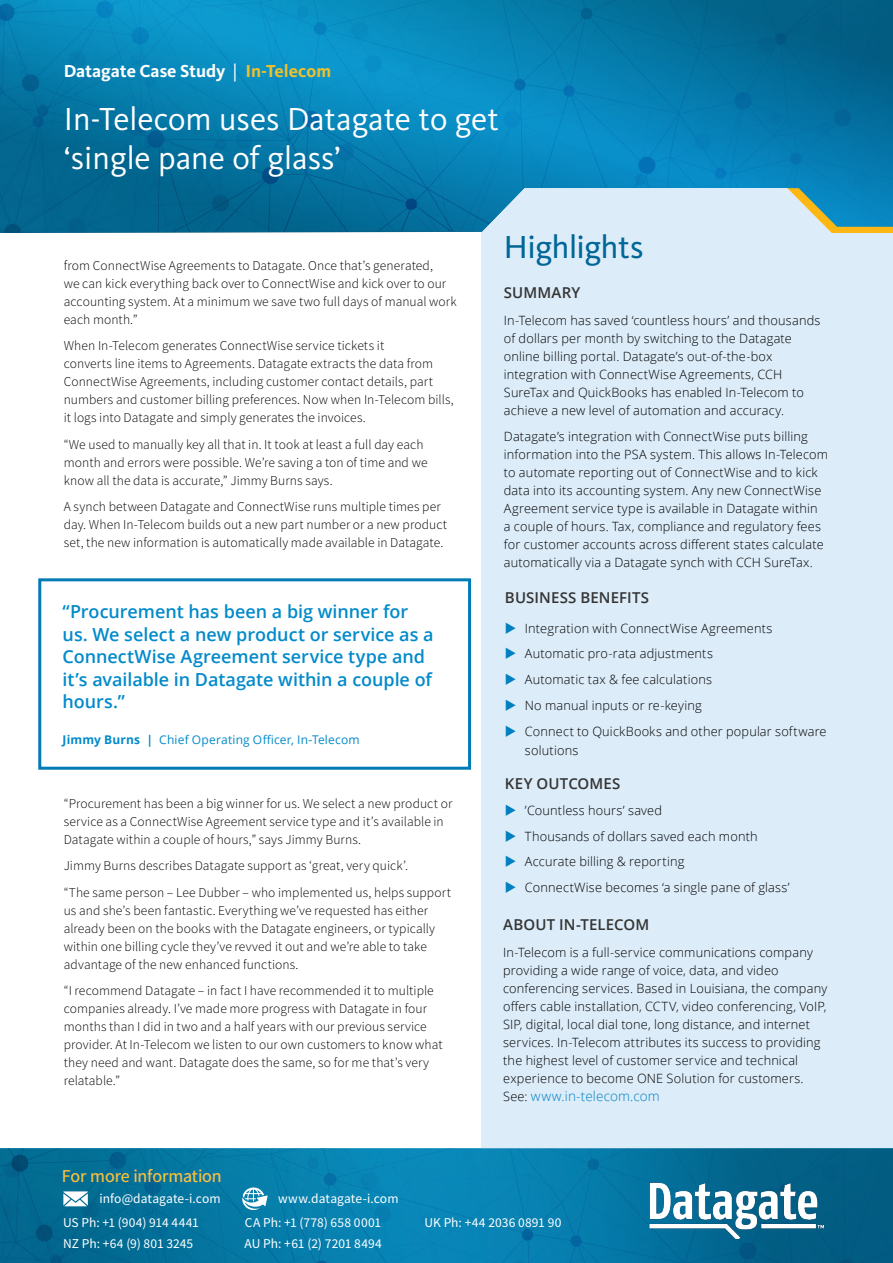
<style>
.page{position:relative;width:893px;height:1263px;background:#fff}
.page>*{position:absolute;margin:0;border:0;box-sizing:border-box;transform-origin:0 0}
.t1{font:33px/39px "Kievit OT";color:#fff}
.t2{font:33px "Kievit OT";letter-spacing:-.015em;color:#016698}
.t3{font:600 18px/22.5px "Open Sans";color:#038aca}
.t4{font:700 18px "Kievit OT";color:#fff}
.t5{font:18px "Source Sans Pro";letter-spacing:-.005em;color:#fdb714}
.t6{font:600 15px "Open Sans";letter-spacing:.005em;color:#343433}
.t7{font:300 13.5px/18px "Source Sans Pro";letter-spacing:.005em;color:#000}
.t8{font:13.5px "Source Sans Pro";letter-spacing:.005em;color:#fff}
.t9{font:300 13.5px "Open Sans";letter-spacing:.01em;color:#0080c0}
.t10{font:300 12.75px/18px "Open Sans";letter-spacing:.015em;color:#000}
.t11{font:12px "Open Sans";letter-spacing:.015em;color:#038aca}
.s1{font-weight:400}
.s2{color:#eec02d}
.s3{font-weight:700}
.s4{font-size:12.75px;color:#000}
</style>
<div class="page">
<div style="left:38px;top:578px;width:433px;height:192px;border:3px solid #007bb5"></div>
<img style="left:0;top:0;width:893px;height:188px">
<svg style="left:0;top:188px;width:481px;height:45px;background:#056892"></svg>
<div style="left:481px;top:188px;width:412px;height:960px;background:#dcecf9"></div>
<img style="left:0;top:1148px;width:893px;height:115px">
<svg style="left:63px;top:1191px;width:25px;height:15px"></svg>
<svg style="left:242px;top:1187px;width:26px;height:24px"></svg>
<svg style="left:506px;top:622px;width:10px;height:11px"></svg>
<svg style="left:506px;top:648px;width:10px;height:11px"></svg>
<svg style="left:506px;top:673px;width:10px;height:12px"></svg>
<svg style="left:506px;top:699px;width:10px;height:12px"></svg>
<svg style="left:506px;top:725px;width:10px;height:11px"></svg>
<svg style="left:506px;top:804px;width:10px;height:12px"></svg>
<svg style="left:506px;top:830px;width:10px;height:11px"></svg>
<svg style="left:506px;top:856px;width:10px;height:11px"></svg>
<svg style="left:506px;top:881px;width:10px;height:12px"></svg>
<h2 class="t4" style="left:64px;top:61px;width:269px">Datagate Case Study <span class="s1">|</span> <span class="s2">In-Telecom</span></h2>
<h1 class="t1" style="left:64px;top:100px;width:437px">In-Telecom uses Datagate to get ‘single pane of glass’</h1>
<p class="t7" style="left:64px;top:256px;width:394px">from ConnectWise Agreements to Datagate. Once that’s generated,<br>we can kick everything back over to ConnectWise and kick over to our accounting system. At a minimum we save two full days of manual work each month.”</p>
<p class="t7" style="left:64px;top:337px;width:391px">When In-Telecom generates ConnectWise service tickets it<br>converts line items to Agreements. Datagate extracts the data from ConnectWise Agreements, including customer contact details, part numbers and customer billing preferences. Now when In-Telecom bills, it logs into Datagate and simply generates the invoices.</p>
<p class="t7" style="left:64px;top:435px;width:365px">“We used to manually key all that in. It took at least a full day each month and errors were possible. We’re saving a ton of time and we know all the data is accurate,” Jimmy Burns says.</p>
<p class="t7" style="left:64px;top:497px;width:385px">A synch between Datagate and ConnectWise runs multiple times per day. When In-Telecom builds out a new part number or a new product set, the new information is automatically made available in Datagate.</p>
<h2 class="t3" style="left:63px;top:600px;width:373px">“Procurement has been a big winner for us. We select a new product or service as a ConnectWise Agreement service type and it’s available in Datagate within a couple of hours.”</h2>
<p class="t11" style="left:63px;top:731px;width:299px"><span class="s3">Jimmy Burns |</span> Chief Operating Officer, In-Telecom</p>
<p class="t7" style="left:64px;top:794px;width:390px">“Procurement has been a big winner for us. We select a new product or service as a ConnectWise Agreement service type and it’s available in<br>Datagate within a couple of hours,” says Jimmy Burns.</p>
<p class="t7" style="left:64px;top:852px;width:389px;line-height:26.5px">Jimmy Burns describes Datagate support as ‘great, very quick’.<br>“The same person – Lee Dubber – who implemented us, helps support</p>
<p class="t7" style="left:64px;top:901px;width:373px">us and she’s been fantastic. Everything we’ve requested has either already been on the books with the Datagate engineers, or typically within one billing cycle they’ve revved it out and we’re able to take advantage of the new enhanced functions.</p>
<p class="t7" style="left:64px;top:981px;width:380px">“I recommend Datagate – in fact I have recommended it to multiple companies already. I’ve made more progress with Datagate in four months than I did in two and a half years with our previous service provider. At In-Telecom we listen to our own customers to know what they need and want. Datagate does the same, so for me that’s very relatable.”</p>
<h1 class="t2" style="left:504px;top:228px;width:141px">Highlights</h1>
<p class="t6" style="left:504px;top:283px;width:78px">SUMMARY</p>
<p class="t10" style="left:504px;top:311px;width:318px">In-Telecom has saved ‘countless hours’ and thousands of dollars per month by switching to the Datagate online billing portal. Datagate’s out-of-the-box integration with ConnectWise Agreements, CCH SureTax and QuickBooks has enabled In-Telecom to achieve a new level of automation and accuracy.</p>
<p class="t10" style="left:504px;top:427px;width:326px">Datagate’s integration with ConnectWise puts billing information into the PSA system. This allows In-Telecom to automate reporting out of ConnectWise and to kick data into its accounting system. Any new ConnectWise Agreement service type is available in Datagate within<br>a couple of hours. Tax, compliance and regulatory fees for customer accounts across different states calculate automatically via a Datagate synch with CCH SureTax.</p>
<p class="t6" style="left:505px;top:587px;width:146px">BUSINESS BENEFITS</p>
<p class="t10" style="left:525px;top:615px;width:303px;line-height:25.8px">Integration with ConnectWise Agreements Automatic pro-rata adjustments<br>Automatic tax &amp; fee calculations<br>No manual inputs or re-keying<br>Connect to QuickBooks and other popular software</p>
<p class="t10" style="left:525px;top:741px;width:55px">solutions</p>
<p class="t6" style="left:505px;top:773px;width:117px">KEY OUTCOMES</p>
<p class="t10" style="left:525px;top:797px;width:266px;line-height:25.8px">’Countless hours’ saved<br>Thousands of dollars saved each month Accurate billing &amp; reporting<br>ConnectWise becomes ‘a single pane of glass’</p>
<p class="t6" style="left:503px;top:914px;width:148px">ABOUT IN-TELECOM</p>
<p class="t10" style="left:503px;top:942px;width:326px">In-Telecom is a full-service communications company providing a wide range of voice, data, and video conferencing services. Based in Louisiana, the company offers cable installation, CCTV, video conferencing, VoIP, SIP, digital, local dial tone, long distance, and internet services. In-Telecom attributes its success to providing the highest level of customer service and technical experience to become ONE Solution for customers.</p>
<p class="t9" style="left:503px;top:1086px;width:158px"><span class="s4">See:</span> www.in-telecom.com</p>
<h2 class="t5" style="left:62px;top:1164px;width:161px">For more information</h2>
<p class="t8" style="left:99px;top:1189px;width:123px">info@datagate-i.com</p>
<p class="t8" style="left:278px;top:1189px;width:122px">www.datagate-i.com</p>
<p class="t8" style="left:63px;top:1214px;width:137px">US Ph: +1 (904) 914 4441</p>
<p class="t8" style="left:245px;top:1214px;width:138px">CA Ph: +1 (778) 658 0001</p>
<p class="t8" style="left:424px;top:1214px;width:138px">UK Ph: +44 2036 0891 90</p>
<p class="t8" style="left:63px;top:1235px;width:132px">NZ Ph: +64 (9) 801 3245</p>
<p class="t8" style="left:245px;top:1235px;width:139px">AU Ph: +61 (2) 7201 8494</p>
</div>
